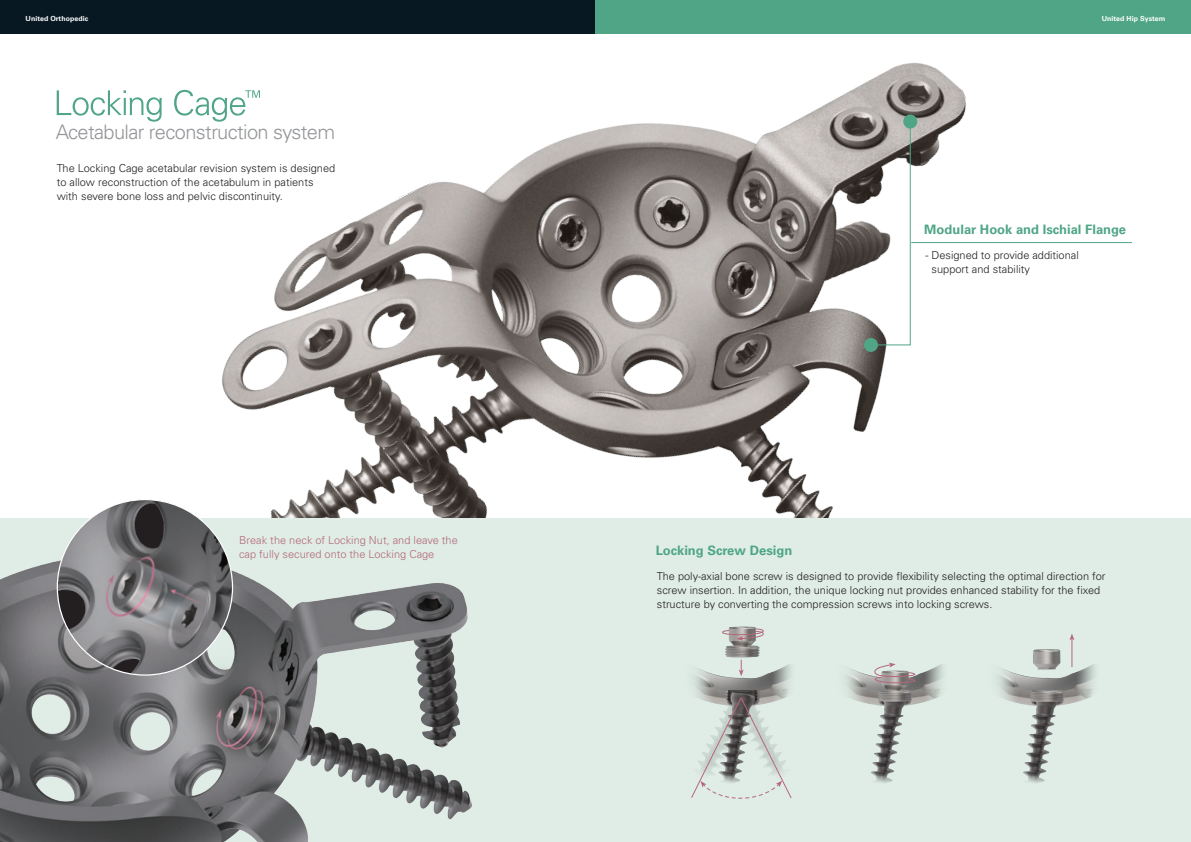
<style>
.page{position:relative;width:1191px;height:842px;background:#fff}
.page>*{position:absolute;margin:0;border:0;box-sizing:border-box;transform-origin:0 0}
.中標{font:300 20px "Univers LT Pro 45";letter-spacing:-.03em;color:#939598}
.小標{font:700 13px "Univers LT Pro 65";color:#4fa586}
.內文{font:300 11px/14px "Univers LT Pro 45";color:#231f20}
.內文-2{font:300 11px/14px "Univers LT Pro 45";color:#b4677b}
.t1{font:700 7px "Univers LT Pro 65";letter-spacing:.01em;color:#fff}
</style>
<div class="page">
<img style="left:26px;top:62px;width:1107px;height:457px">
<div style="left:0;top:519px;width:1191px;height:323px;background:#dfede6"></div>
<svg style="left:57px;top:90px;width:105px;height:32px"></svg>
<svg style="left:174px;top:90px;width:86px;height:32px"></svg>
<img style="left:0;top:553px;width:472px;height:289px">
<img style="left:57px;top:500px;width:175px;height:175px;border-radius:88px">
<svg style="left:870px;top:120px;width:41px;height:226px"></svg>
<div style="left:864px;top:338px;width:14px;height:14px;background:#4fa586;border-radius:50%"></div>
<div style="left:903px;top:114px;width:14px;height:14px;background:#4fa586;border-radius:50%"></div>
<hr style="left:911px;top:242px;width:221px;height:1px;background:#4fa586">
<img style="left:693px;top:626px;width:402px;height:157px">
<svg style="left:738px;top:660px;width:5px;height:16px"></svg>
<svg style="left:1069px;top:633px;width:5px;height:34px"></svg>
<svg style="left:691px;top:697px;width:101px;height:102px"></svg>
<svg style="left:874px;top:663px;width:41px;height:21px"></svg>
<svg style="left:721px;top:628px;width:43px;height:13px"></svg>
<div style="left:0;top:0;width:595px;height:34px;background:#071822"></div>
<div style="left:595px;top:0;width:596px;height:34px;background:#4fa586"></div>
<p class="t1" style="left:26px;top:14px;width:64px">United Orthopedic</p>
<p class="t1" style="left:1101px;top:14px;width:65px">United Hip System</p>
<p class="中標" style="left:56px;top:119px;width:281px">Acetabular reconstruction system</p>
<p class="內文" style="left:57px;top:161px;width:280px">The Locking Cage acetabular revision system is designed to allow reconstruction of the acetabulum in patients with severe bone loss and pelvic discontinuity.</p>
<p class="小標" style="left:924px;top:220px;width:203px">Modular Hook and Ischial Flange</p>
<p class="內文" style="left:931px;top:248px;width:149px;text-indent:-6px">- Designed to provide additional support and stability</p>
<p class="內文-2" style="left:239px;top:533px;width:220px">Break the neck of Locking Nut, and leave the cap fully secured onto the Locking Cage</p>
<p class="小標" style="left:655px;top:541px;width:138px">Locking Screw Design</p>
<p class="內文" style="left:657px;top:568px;width:450px">The poly-axial bone screw is designed to provide flexibility selecting the optimal direction for screw insertion. In addition, the unique locking nut provides enhanced stability for the fixed structure by converting the compression screws into locking screws.</p>
</div>
